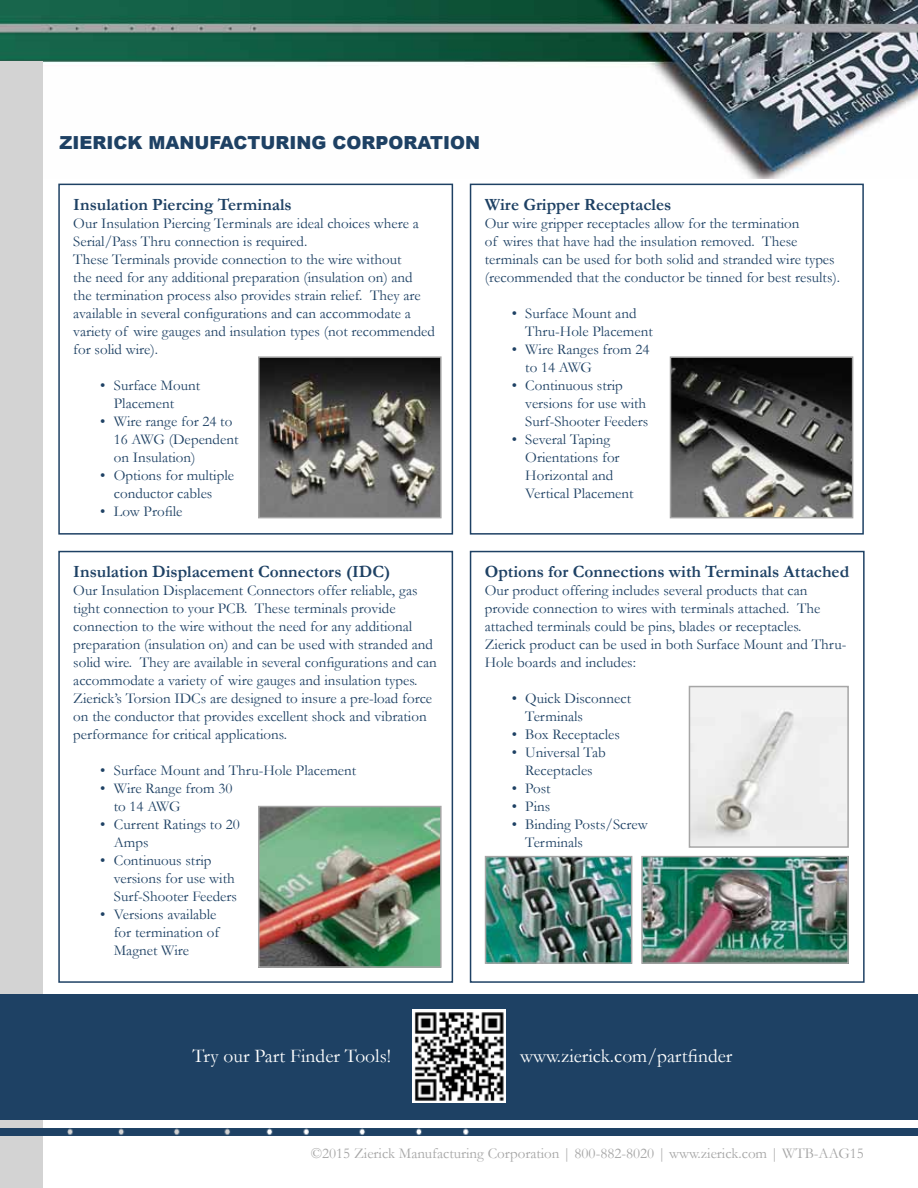
<style>
.page{position:relative;width:918px;height:1188px;background:#fff}
.page>*{position:absolute;margin:0;border:0;box-sizing:border-box;transform-origin:0 0}
.t1{font:19.5px "Garamond";color:#fff}
.t2{font:900 18px "Arial";color:#1e4164}
.t3{font:700 17.25px "Garamond";color:#1e4164}
.t4{font:15px/18px "Garamond";color:#1e4164}
.t5{font:15px "Garamond";color:#a6a6a6}
</style>
<div class="page">
<img style="left:0;top:0;width:918px;height:178px">
<div style="left:0;top:62px;width:43px;height:1126px;background:#d3d3d3"></div>
<div style="left:1px;top:1129px;width:916px;height:7px;background:#1e4164"></div>
<div style="left:58px;top:184px;width:395px;height:351px;border:2px solid #1e4164"></div>
<div style="left:470px;top:184px;width:394px;height:351px;border:2px solid #1e4164"></div>
<div style="left:470px;top:551px;width:395px;height:432px;border:2px solid #1e4164"></div>
<div style="left:58px;top:551px;width:395px;height:432px;border:2px solid #1e4164"></div>
<img style="left:261px;top:359px;width:178px;height:156px">
<div style="left:258px;top:356px;width:184px;height:162px;border:2px solid #a6a6a6"></div>
<img style="left:261px;top:809px;width:178px;height:156px">
<div style="left:258px;top:806px;width:184px;height:162px;border:2px solid #a6a6a6"></div>
<img style="left:673px;top:359px;width:177px;height:156px">
<div style="left:670px;top:356px;width:183px;height:162px;border:2px solid #a6a6a6"></div>
<img style="left:488px;top:859px;width:141px;height:102px">
<div style="left:485px;top:856px;width:147px;height:108px;border:2px solid #a6a6a6"></div>
<img style="left:692px;top:689px;width:154px;height:156px">
<div style="left:689px;top:686px;width:160px;height:162px;border:2px solid #a6a6a6"></div>
<img style="left:644px;top:859px;width:202px;height:102px">
<div style="left:641px;top:856px;width:208px;height:108px;border:2px solid #a6a6a6"></div>
<div style="left:0;top:995px;width:918px;height:125px;background:#1e4164"></div>
<img style="left:412px;top:1010px;width:94px;height:93px">
<p class="t2" style="left:59px;top:132px;width:422px">ZIERICK MANUFACTURING CORPORATION</p>
<p class="t3" style="left:73px;top:194px;width:220px">Insulation Piercing Terminals</p>
<p class="t4" style="left:73px;top:214px;width:363px">Our Insulation Piercing Terminals are ideal choices where a Serial/Pass Thru connection is required.<br>These Terminals provide connection to the wire without<br>the need for any additional preparation (insulation on) and<br>the termination process also provides strain relief. They are available in several configurations and can accommodate a variety of wire gauges and insulation types (not recommended for solid wire).</p>
<p class="t4" style="left:114px;top:376px;width:88px;text-indent:-14px">• Surface Mount<br>Placement</p>
<p class="t4" style="left:114px;top:412px;width:126px;text-indent:-14px">• Wire range for 24 to<br>16 AWG (Dependent on Insulation)</p>
<p class="t4" style="left:100px;top:466px;width:135px;text-align:center">• Options for multiple conductor cables</p>
<p class="t4" style="left:100px;top:502px;width:84px">• Low Profile</p>
<p class="t3" style="left:73px;top:561px;width:318px">Insulation Displacement Connectors (IDC)</p>
<p class="t4" style="left:73px;top:581px;width:365px">Our Insulation Displacement Connectors offer reliable, gas tight connection to your PCB. These terminals provide connection to the wire without the need for any additional preparation (insulation on) and can be used with stranded and solid wire. They are available in several configurations and can accommodate a variety of wire gauges and insulation types.<br>Zierick’s Torsion IDCs are designed to insure a pre-load force on the conductor that provides excellent shock and vibration performance for critical applications.</p>
<p class="t4" style="left:100px;top:761px;width:257px">• Surface Mount and Thru-Hole Placement</p>
<p class="t4" style="left:114px;top:779px;width:120px;text-indent:-14px">• Wire Range from 30 to 14 AWG</p>
<p class="t4" style="left:114px;top:815px;width:128px;text-indent:-14px">• Current Ratings to 20<br>Amps</p>
<p class="t4" style="left:114px;top:851px;width:125px;text-indent:-14px">• Continuous strip versions for use with<br>Surf-Shooter Feeders</p>
<p class="t4" style="left:114px;top:905px;width:107px;text-indent:-14px">• Versions available for termination of<br>Magnet Wire</p>
<p class="t3" style="left:485px;top:194px;width:188px">Wire Gripper Receptacles</p>
<p class="t4" style="left:485px;top:214px;width:357px">Our wire gripper receptacles allow for the termination<br>of wires that have had the insulation removed. These terminals can be used for both solid and stranded wire types (recommended that the conductor be tinned for best results).</p>
<p class="t4" style="left:525px;top:304px;width:129px;text-indent:-14px">• Surface Mount and<br>Thru-Hole Placement</p>
<p class="t4" style="left:525px;top:340px;width:126px;text-indent:-14px">• Wire Ranges from 24 to 14 AWG</p>
<p class="t4" style="left:525px;top:376px;width:125px;text-indent:-14px">• Continuous strip versions for use with<br>Surf-Shooter Feeders</p>
<p class="t4" style="left:525px;top:430px;width:110px;text-indent:-14px">• Several Taping<br>Orientations for<br>Horizontal and<br>Vertical Placement</p>
<p class="t3" style="left:485px;top:561px;width:366px">Options for Connections with Terminals Attached</p>
<p class="t4" style="left:485px;top:581px;width:363px">Our product offering includes several products that can provide connection to wires with terminals attached. The attached terminals could be pins, blades or receptacles.<br>Zierick product can be used in both Surface Mount and Thru-Hole boards and includes:</p>
<p class="t4" style="left:525px;top:689px;width:107px;text-indent:-14px">• Quick Disconnect<br>Terminals</p>
<p class="t4" style="left:512px;top:725px;width:110px">• Box Receptacles</p>
<p class="t4" style="left:512px;top:743px;width:96px;text-align:center">• Universal Tab<br>Receptacles</p>
<p class="t4" style="left:512px;top:779px;width:40px">• Post</p>
<p class="t4" style="left:512px;top:797px;width:40px">• Pins</p>
<p class="t4" style="left:525px;top:815px;width:124px;text-indent:-14px">• Binding Posts/Screw<br>Terminals</p>
<h1 class="t1" style="left:192px;top:1044px;width:200px">Try our Part Finder Tools!</h1>
<h1 class="t1" style="left:520px;top:1044px;width:214px">www.zierick.com/partfinder</h1>
<p class="t5" style="left:311px;top:1144px;width:555px">©2015 Zierick Manufacturing Corporation | 800-882-8020 | www.zierick.com | WTB-AAG15</p>
</div>
